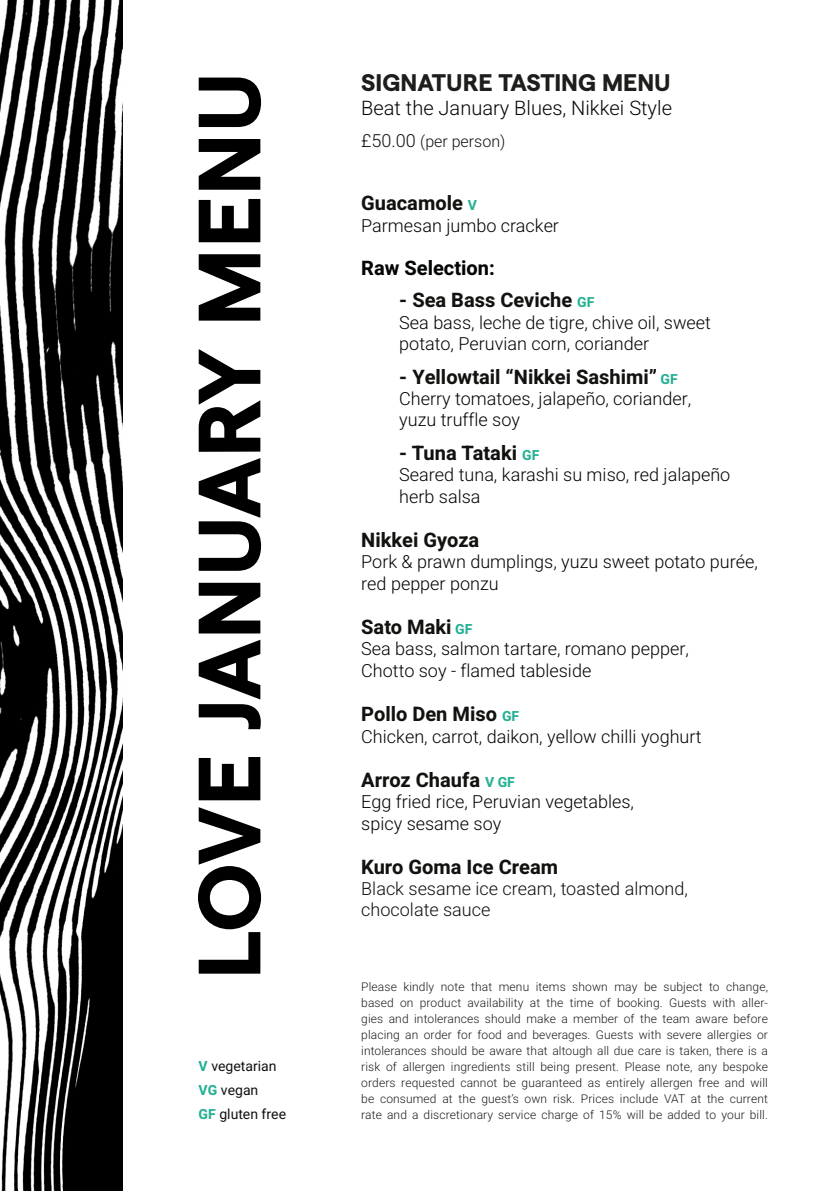
<style>
.page{position:relative;width:840px;height:1191px;background:#fff}
.page>*{position:absolute;margin:0;border:0;box-sizing:border-box;transform-origin:0 0}
.t1{font:700 88px "Matter SQ";color:#000}
.t2{font:700 24px "Matter SQ";color:#1d1d1b}
.t3{font:700 20px "Heebo";color:#121310}
.t4{font:300 20px "Heebo";color:#040506}
.t5{font:700 20px "Heebo";color:#030405}
.t6{font:300 18px/21px "Heebo";color:#040506}
.t7{font:300 18px "Heebo";color:#121310}
.t8{font:300 18px "Heebo";color:#030405}
.t9{font:300 16px "Heebo";color:#121310}
.t10{font:14px "Heebo";color:#111311}
.t11{font:300 12px/16px "Heebo";letter-spacing:.01em;color:#1d1d1b;text-align:justify}
.s1{font-weight:700;color:#26b094}
.s2{font-size:18px}
.s3{font-size:14px;color:#26b094}
</style>
<div class="page">
<img style="left:0;top:0;width:122px;height:1191px">
<p class="t1" style="left:164px;top:979px;width:908px;rotate:-90deg">LOVE JANUARY MENU</p>
<p class="t10" style="left:198px;top:1056px;width:79px"><span class="s1">V</span> vegetarian</p>
<p class="t10" style="left:198px;top:1080px;width:61px"><span class="s1">VG</span> vegan</p>
<p class="t10" style="left:198px;top:1104px;width:89px"><span class="s1">GF</span> gluten free</p>
<p class="t2" style="left:361px;top:65px;width:311px">SIGNATURE TASTING MENU</p>
<p class="t4" style="left:361px;top:94px;width:312px">Beat the January Blues, Nikkei Style</p>
<p class="t9" style="left:361px;top:131px;width:146px"><span class="s2">£50.00</span> (per person)</p>
<p class="t3" style="left:361px;top:188px;width:117px">Guacamole <span class="s3">V</span></p>
<p class="t8" style="left:361px;top:213px;width:199px">Parmesan jumbo cracker</p>
<p class="t5" style="left:361px;top:253px;width:135px">Raw Selection:</p>
<p class="t3" style="left:399px;top:285px;width:196px">- Sea Bass Ceviche <span class="s3">GF</span></p>
<p class="t6" style="left:399px;top:312px;width:313px">Sea bass, leche de tigre, chive oil, sweet potato, Peruvian corn, coriander</p>
<p class="t3" style="left:399px;top:362px;width:280px">- Yellowtail “Nikkei Sashimi” <span class="s3">GF</span></p>
<p class="t6" style="left:399px;top:388px;width:293px">Cherry tomatoes, jalapeño, coriander,</p>
<p class="t6" style="left:399px;top:409px;width:122px">yuzu truffle soy</p>
<p class="t3" style="left:399px;top:438px;width:141px">- Tuna Tataki <span class="s3">GF</span></p>
<p class="t6" style="left:399px;top:463px;width:332px;line-height:22px">Seared tuna, karashi su miso, red jalapeño herb salsa</p>
<p class="t3" style="left:361px;top:525px;width:119px">Nikkei Gyoza</p>
<p class="t6" style="left:361px;top:551px;width:398px">Pork &amp; prawn dumplings, yuzu sweet potato purée,</p>
<p class="t6" style="left:361px;top:573px;width:139px">red pepper ponzu</p>
<p class="t3" style="left:361px;top:612px;width:112px">Sato Maki <span class="s3">GF</span></p>
<p class="t6" style="left:361px;top:638px;width:329px">Sea bass, salmon tartare, romano pepper,</p>
<p class="t6" style="left:361px;top:660px;width:231px">Chotto soy - flamed tableside</p>
<p class="t3" style="left:361px;top:699px;width:159px">Pollo Den Miso <span class="s3">GF</span></p>
<p class="t6" style="left:361px;top:726px;width:342px">Chicken, carrot, daikon, yellow chilli yoghurt</p>
<p class="t3" style="left:361px;top:765px;width:155px">Arroz Chaufa <span class="s3">V GF</span></p>
<p class="t6" style="left:361px;top:791px;width:274px">Egg fried rice, Peruvian vegetables,</p>
<p class="t6" style="left:361px;top:813px;width:142px">spicy sesame soy</p>
<p class="t3" style="left:361px;top:852px;width:198px">Kuro Goma Ice Cream</p>
<p class="t7" style="left:361px;top:876px;width:328px">Black sesame ice cream, toasted almond,</p>
<p class="t7" style="left:361px;top:897px;width:131px">chocolate sauce</p>
<p class="t11" style="left:361px;top:978px;width:408px">Please kindly note that menu items shown may be subject to change, based on product availability at the time of booking. Guests with aller&shy;gies and intolerances should make a member of the team aware before placing an order for food and beverages. Guests with severe allergies or intolerances should be aware that altough all due care is taken, there is a risk of allergen ingredients still being present. Please note, any bespoke orders requested cannot be guaranteed as entirely allergen free and will be consumed at the guest’s own risk. Prices include VAT at the current rate and a discretionary service charge of 15% will be added to your bill.</p>
</div>
